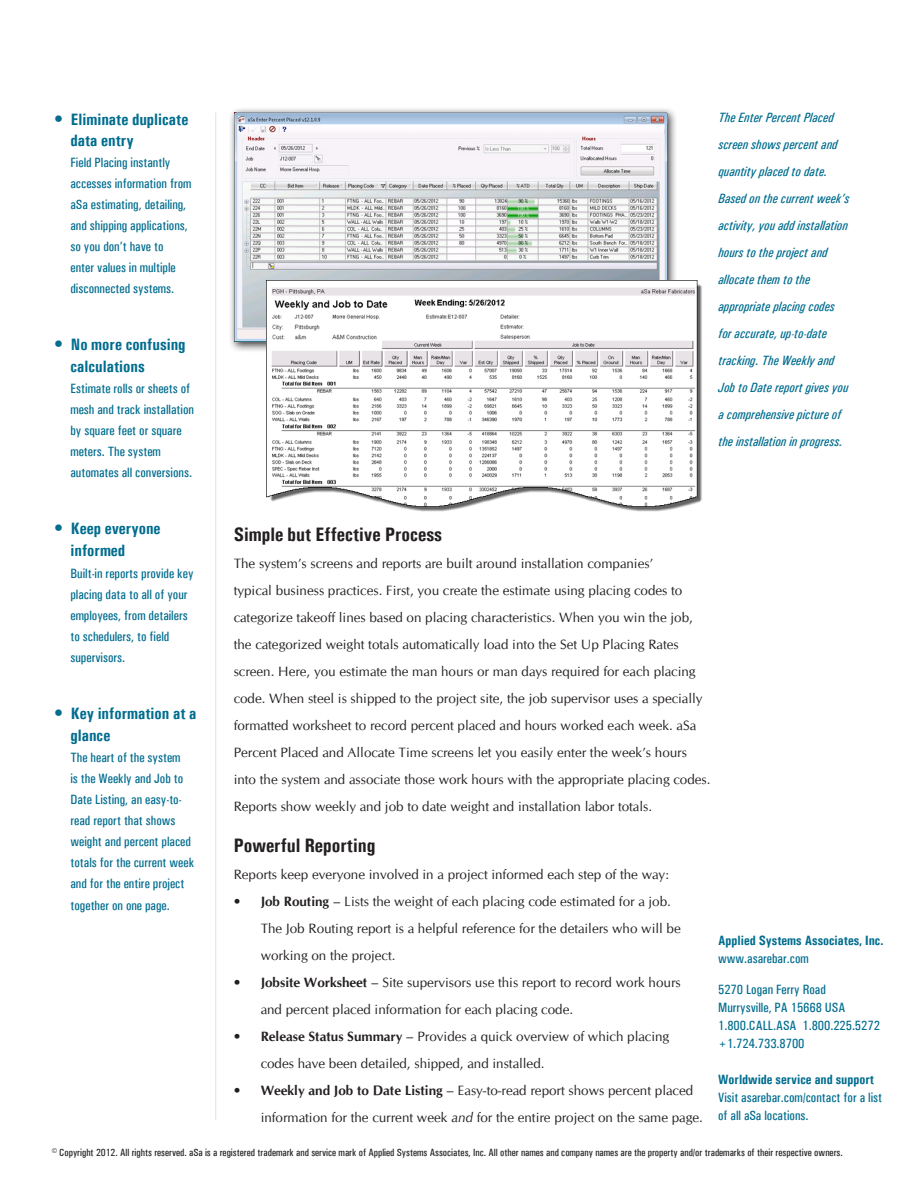
<style>
.page{position:relative;width:918px;height:1188px;background:#fff}
.page>*{position:absolute;margin:0;border:0;box-sizing:border-box;transform-origin:0 0}
.t1{font:700 condensed 19.5px "Univers";color:#231f20}
.t2{font:700 condensed 16.5px/21.6px "Univers";color:#026d8f}
.t3{font:13.5px/27px "CG Omega";color:#231f20}
.t4{font:500 condensed 13.5px/21px "Univers";color:#026d8f}
.t5{font:italic 500 condensed 13.5px/27px "Univers";color:#026d8f}
.t6{font:700 condensed 13.5px "Univers";color:#026d8f}
.t7{font:500 condensed 10.5px "Univers";color:#231f20}
.s1{font-weight:500;font-size:18px}
.s2{font-weight:700}
.s3{font-style:italic}
</style>
<div class="page">
<hr style="left:215px;top:113px;width:1px;height:1007px;background:#8c6d80">
<div style="left:229px;top:106px;width:449px;height:247px;background:#231f20;opacity:.88"></div>
<img style="left:235px;top:112px;width:432px;height:230px">
<img style="left:267px;top:281px;width:435px;height:231px">
<p class="t2" style="left:70px;top:108px;width:119px;line-height:21px;text-indent:-16px"><span class="s1">•</span> Eliminate duplicate data entry</p>
<p class="t4" style="left:70px;top:152px;width:122px">Field Placing instantly accesses information from aSa estimating, detailing, and shipping applications, so you don’t have to<br>enter values in multiple disconnected systems.</p>
<p class="t2" style="left:70px;top:334px;width:117px;text-indent:-16px"><span class="s1">•</span> No more confusing calculations</p>
<p class="t4" style="left:70px;top:378px;width:125px">Estimate rolls or sheets of mesh and track installation by square feet or square meters. The system automates all conversions.</p>
<p class="t2" style="left:70px;top:518px;width:92px;text-indent:-16px"><span class="s1">•</span> Keep everyone informed</p>
<p class="t4" style="left:70px;top:563px;width:124px">Built-in reports provide key placing data to all of your employees, from detailers to schedulers, to field supervisors.</p>
<p class="t2" style="left:70px;top:703px;width:128px;text-indent:-16px"><span class="s1">•</span> Key information at a glance</p>
<p class="t4" style="left:70px;top:747px;width:125px">The heart of the system<br>is the Weekly and Job to<br>Date Listing, an easy-to&shy;read report that shows weight and percent placed totals for the current week and for the entire project together on one page.</p>
<p class="t5" style="left:718px;top:103px;width:132px">The Enter Percent Placed screen shows percent and quantity placed to date.<br>Based on the current week’s activity, you add installation hours to the project and allocate them to the appropriate placing codes for accurate, up-to-date tracking. The Weekly and<br>Job to Date report gives you a comprehensive picture of the installation in progress.</p>
<h1 class="t1" style="left:234px;top:523px;width:210px">Simple but Effective Process</h1>
<p class="t3" style="left:234px;top:550px;width:478px">The system’s screens and reports are built around installation companies’<br>typical business practices. First, you create the estimate using placing codes to categorize takeoff lines based on placing characteristics. When you win the job, the categorized weight totals automatically load into the Set Up Placing Rates screen. Here, you estimate the man hours or man days required for each placing code. When steel is shipped to the project site, the job supervisor uses a specially formatted worksheet to record percent placed and hours worked each week. aSa Percent Placed and Allocate Time screens let you easily enter the week’s hours into the system and associate those work hours with the appropriate placing codes.<br>Reports show weekly and job to date weight and installation labor totals.</p>
<h1 class="t1" style="left:234px;top:833px;width:143px">Powerful Reporting</h1>
<p class="t3" style="left:234px;top:861px;width:437px">Reports keep everyone involved in a project informed each step of the way:</p>
<p class="t3" style="left:261px;top:888px;width:422px;text-indent:-27px"><span class="s2">• Job Routing</span> – Lists the weight of each placing code estimated for a job.<br>The Job Routing report is a helpful reference for the detailers who will be working on the project.</p>
<p class="t3" style="left:261px;top:969px;width:422px;text-indent:-27px"><span class="s2">• Jobsite Worksheet</span> – Site supervisors use this report to record work hours and percent placed information for each placing code.</p>
<p class="t3" style="left:261px;top:1023px;width:410px;text-indent:-27px"><span class="s2">• Release Status Summary</span> – Provides a quick overview of which placing codes have been detailed, shipped, and installed.</p>
<p class="t3" style="left:261px;top:1077px;width:444px;text-indent:-27px"><span class="s2">• Weekly and Job to Date Listing</span> – Easy-to-read report shows percent placed information for the current week <span class="s3">and</span> for the entire project on the same page.</p>
<p class="t6" style="left:718px;top:932px;width:167px">Applied Systems Associates, Inc.</p>
<p class="t4" style="left:718px;top:947px;width:92px">www.asarebar.com</p>
<p class="t4" style="left:718px;top:980px;width:163px;line-height:18px">5270 Logan Ferry Road<br>Murrysville, PA 15668 USA<br>1.800.CALL.ASA 1.800.225.5272 +1.724.733.8700</p>
<p class="t6" style="left:718px;top:1071px;width:158px">Worldwide service and support</p>
<p class="t4" style="left:718px;top:1088px;width:166px;line-height:18px">Visit asarebar.com/contact for a list of all aSa locations.</p>
<p class="t7" style="left:52px;top:1146px;width:793px">© Copyright 2012. All rights reserved. aSa is a registered trademark and service mark of Applied Systems Associates, Inc. All other names and company names are the property and/or trademarks of their respective owners.</p>
</div>
